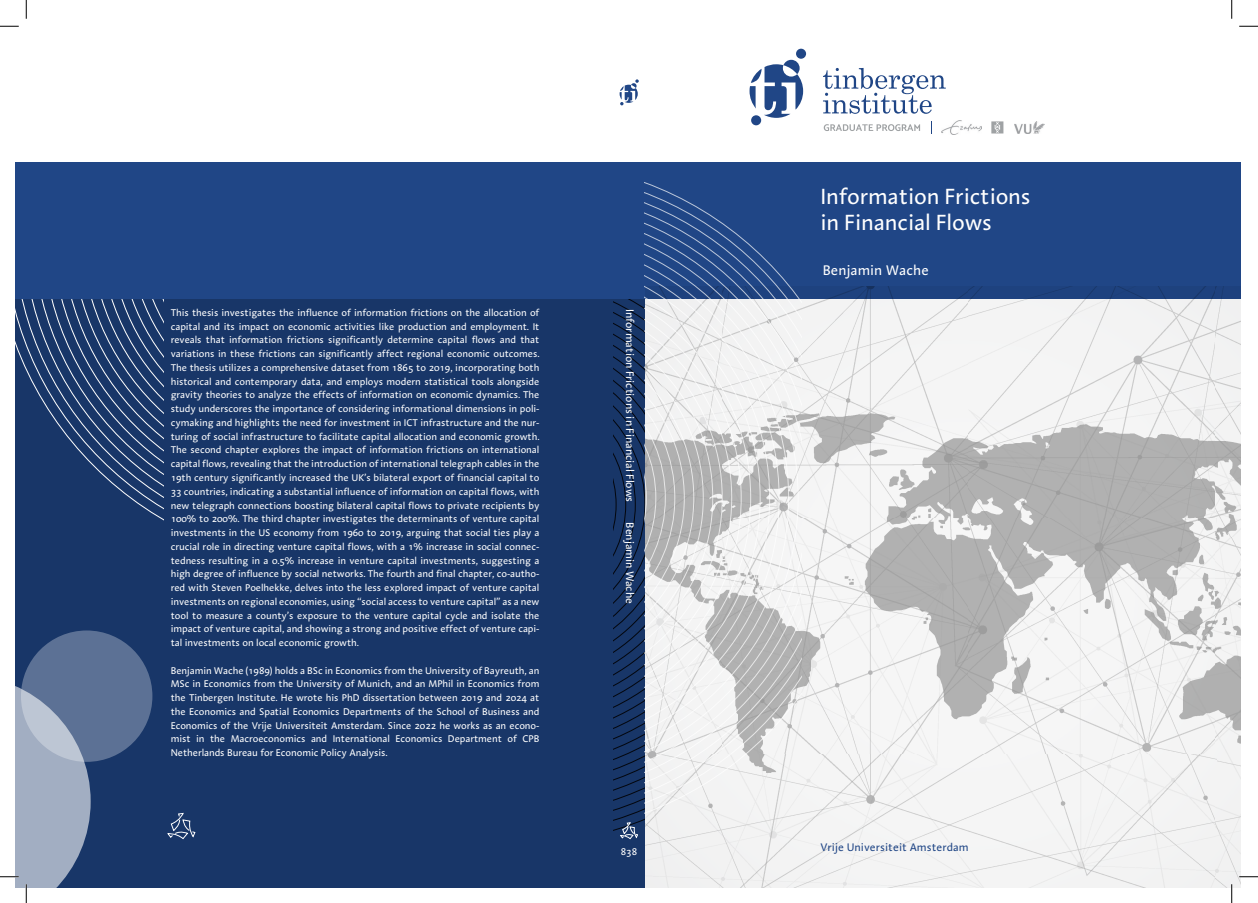
<style>
.page{position:relative;width:1258px;height:903px;background:#fff}
.page>*{position:absolute;margin:0;border:0;box-sizing:border-box;transform-origin:0 0}
.t1{font:22.5px/26.2px "Aroma LT";letter-spacing:-.01em;color:#fff}
.t2{font:14.25px "Aroma LT";color:#fff}
.t3{font:11.25px "Aroma LT";letter-spacing:-.01em;color:#fff}
.t4{font:11.25px "Aroma LT";color:#204686}
.t5{font:10px/13.8px "Aroma LT";letter-spacing:-.01em;color:#fff;text-align:justify}
</style>
<div class="page">
<img style="left:645px;top:299px;width:595px;height:588px">
<div style="left:645px;top:163px;width:595px;height:136px;background:#204686"></div>
<div style="left:16px;top:299px;width:629px;height:588px;background:#183668"></div>
<svg style="left:16px;top:162px;width:147px;height:358px"></svg>
<svg style="left:167px;top:813px;width:28px;height:26px"></svg>
<svg style="left:613px;top:299px;width:32px;height:541px"></svg>
<svg style="left:823px;top:68px;width:122px;height:46px"></svg>
<div style="left:796px;top:49px;width:10px;height:10px;background:#204686;border-radius:50%"></div>
<div style="left:751px;top:115px;width:10px;height:10px;background:#204686;border-radius:50%"></div>
<svg style="left:749px;top:60px;width:54px;height:58px"></svg>
<svg style="left:823px;top:124px;width:97px;height:7px"></svg>
<img style="left:1014px;top:122px;width:30px;height:12px">
<img style="left:941px;top:121px;width:40px;height:13px">
<svg style="left:931px;top:122px;width:1px;height:12px"></svg>
<svg style="left:991px;top:121px;width:12px;height:12px"></svg>
<svg style="left:619px;top:79px;width:19px;height:26px"></svg>
<div style="left:16px;top:163px;width:629px;height:136px;background:#204686"></div>
<div style="left:21px;top:630px;width:131px;height:132px;background:#5c7195;border-radius:50%"></div>
<svg style="left:645px;top:162px;width:156px;height:679px"></svg>
<svg style="left:0;top:25px;width:19px;height:2px"></svg>
<svg style="left:1239px;top:25px;width:18px;height:2px"></svg>
<svg style="left:1238px;top:876px;width:19px;height:1px"></svg>
<svg style="left:25px;top:0;width:2px;height:19px"></svg>
<svg style="left:0;top:675px;width:91px;height:228px"></svg>
<svg style="left:1231px;top:0;width:1px;height:19px"></svg>
<svg style="left:1230px;top:884px;width:2px;height:19px"></svg>
<p class="t5" style="left:171px;top:305px;width:370px">This thesis investigates the influence of information frictions on the allocation of capital and its impact on economic activities like production and employment. It reveals that information frictions significantly determine capital flows and that variations in these frictions can significantly affect regional economic outcomes.<br>The thesis utilizes a comprehensive dataset from 1865 to 2019, incorporating both historical and contemporary data, and employs modern statistical tools alongside gravity theories to analyze the effects of information on economic dynamics. The study underscores the importance of considering informational dimensions in poli&shy;cymaking and highlights the need for investment in ICT infrastructure and the nur&shy;turing of social infrastructure to facilitate capital allocation and economic growth.<br>The second chapter explores the impact of information frictions on international capital flows, revealing that the introduction of international telegraph cables in the 19th century significantly increased the UK’s bilateral export of financial capital to 33 countries, indicating a substantial influence of information on capital flows, with new telegraph connections boosting bilateral capital flows to private recipients by 100% to 200%. The third chapter investigates the determinants of venture capital investments in the US economy from 1960 to 2019, arguing that social ties play a crucial role in directing venture capital flows, with a 1% increase in social connec&shy;tedness resulting in a 0.5% increase in venture capital investments, suggesting a high degree of influence by social networks. The fourth and final chapter, co-autho&shy;red with Steven Poelhekke, delves into the less explored impact of venture capital investments on regional economies, using “social access to venture capital” as a new tool to measure a county’s exposure to the venture capital cycle and isolate the impact of venture capital, and showing a strong and positive effect of venture capi&shy;tal investments on local economic growth.</p>
<p class="t5" style="left:171px;top:663px;width:370px">Benjamin Wache (1989) holds a BSc in Economics from the University of Bayreuth, an MSc in Economics from the University of Munich, and an MPhil in Economics from the Tinbergen Institute. He wrote his PhD dissertation between 2019 and 2024 at the Economics and Spatial Economics Departments of the School of Business and Economics of the Vrije Universiteit Amsterdam. Since 2022 he works as an econo&shy;mist in the Macroeconomics and International Economics Department of CPB Netherlands Bureau for Economic Policy Analysis.</p>
<p class="t3" style="left:637px;top:309px;width:195px;rotate:90deg">Information Frictions in Financial Flows</p>
<p class="t3" style="left:637px;top:522px;width:83px;rotate:90deg">Benjamin Wache</p>
<p class="t5" style="left:620px;top:845px;width:18px">838</p>
<h1 class="t1" style="left:820px;top:182px;width:212px">Information Frictions in Financial Flows</h1>
<h2 class="t2" style="left:822px;top:261px;width:108px">Benjamin Wache</h2>
<p class="t4" style="left:820px;top:840px;width:150px">Vrije Universiteit Amsterdam</p>
</div>
